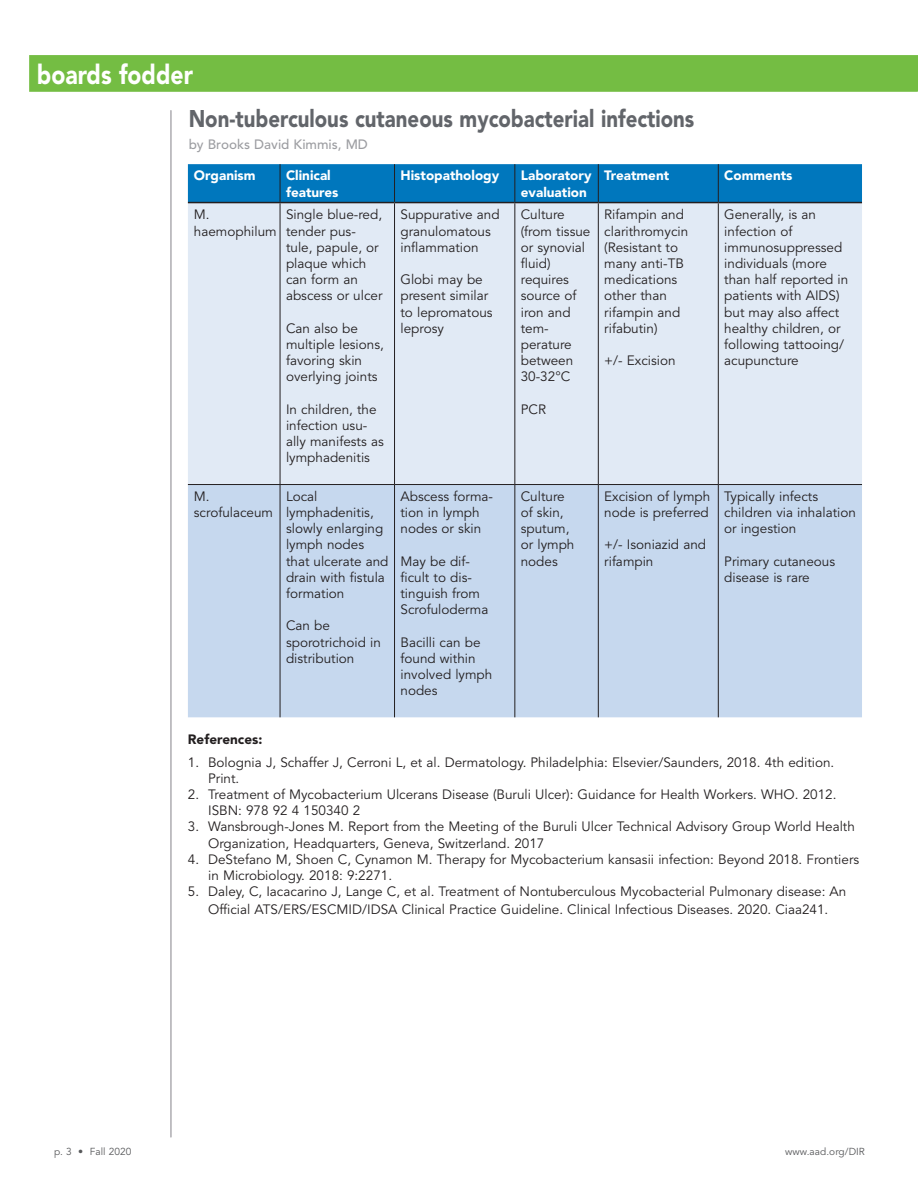
<style>
.page{position:relative;width:918px;height:1188px;background:#fff}
.page>*{position:absolute;margin:0;border:0;box-sizing:border-box;transform-origin:0 0}
.t1{font:900 27px "Avenir LT Std";color:#fff;scale:.85 1}
.t2{font:900 24px "Avenir LT Std";color:#62656a;scale:.85 1}
.t3{font:13.5px/16.2px "Avenir LT Std";color:#231f20}
.t4{font:900 13.5px/16.2px "Avenir LT Std";color:#fff}
.t5{font:500 13.5px "Avenir LT Std";color:#9d9ea2}
.t6{font:900 13.5px "Avenir LT Std";color:#231f20}
.t7{font:10.2px "Avenir LT Std";letter-spacing:.005em;color:#57585a}
</style>
<div class="page">
<hr style="left:170px;top:110px;width:2px;height:1027px;background:#bcbbbf">
<div style="left:29px;top:55px;width:889px;height:37px;background:#74bd43"></div>
<div style="left:188px;top:164px;width:674px;height:38px;background:#0077bd"></div>
<div style="left:188px;top:203px;width:674px;height:281px;background:#e1eaf5"></div>
<div style="left:188px;top:485px;width:674px;height:232px;background:#c6d8ee"></div>
<hr style="left:280px;top:164px;width:1px;height:38px;background:#231f20">
<hr style="left:394px;top:164px;width:1px;height:38px;background:#231f20">
<hr style="left:515px;top:164px;width:1px;height:38px;background:#231f20">
<hr style="left:598px;top:164px;width:1px;height:38px;background:#231f20">
<hr style="left:718px;top:164px;width:1px;height:38px;background:#231f20">
<hr style="left:280px;top:203px;width:1px;height:281px;background:#231f20">
<hr style="left:394px;top:203px;width:1px;height:281px;background:#231f20">
<hr style="left:515px;top:203px;width:1px;height:281px;background:#231f20">
<hr style="left:598px;top:203px;width:1px;height:281px;background:#231f20">
<hr style="left:718px;top:203px;width:1px;height:281px;background:#231f20">
<hr style="left:188px;top:484px;width:92px;height:1px;background:#231f20">
<hr style="left:280px;top:484px;width:115px;height:1px;background:#231f20">
<hr style="left:280px;top:485px;width:1px;height:232px;background:#231f20">
<hr style="left:395px;top:484px;width:120px;height:1px;background:#231f20">
<hr style="left:394px;top:485px;width:1px;height:232px;background:#231f20">
<hr style="left:515px;top:484px;width:83px;height:1px;background:#231f20">
<hr style="left:515px;top:485px;width:1px;height:232px;background:#231f20">
<hr style="left:598px;top:484px;width:120px;height:1px;background:#231f20">
<hr style="left:598px;top:485px;width:1px;height:232px;background:#231f20">
<hr style="left:718px;top:484px;width:144px;height:1px;background:#231f20">
<hr style="left:718px;top:485px;width:1px;height:232px;background:#231f20">
<hr style="left:188px;top:202px;width:92px;height:1px;background:#231f20">
<hr style="left:280px;top:202px;width:115px;height:1px;background:#231f20">
<hr style="left:395px;top:202px;width:120px;height:1px;background:#231f20">
<hr style="left:515px;top:202px;width:83px;height:1px;background:#231f20">
<hr style="left:598px;top:202px;width:120px;height:1px;background:#231f20">
<hr style="left:718px;top:202px;width:144px;height:1px;background:#231f20">
<h1 class="t1" style="left:37px;top:58px;width:185px">boards fodder</h1>
<h2 class="t2" style="left:189px;top:104px;width:596px">Non-tuberculous cutaneous mycobacterial infections</h2>
<p class="t5" style="left:189px;top:137px;width:181px">by Brooks David Kimmis, MD</p>
<p class="t4" style="left:194px;top:168px;width:63px">Organism</p>
<p class="t4" style="left:286px;top:168px;width:54px">Clinical features</p>
<p class="t4" style="left:401px;top:168px;width:100px">Histopathology</p>
<p class="t4" style="left:521px;top:168px;width:72px">Laboratory evaluation</p>
<p class="t4" style="left:604px;top:168px;width:66px">Treatment</p>
<p class="t4" style="left:724px;top:168px;width:70px">Comments</p>
<p class="t3" style="left:194px;top:207px;width:84px">M. haemophilum</p>
<p class="t3" style="left:286px;top:207px;width:98px">Single blue-red, tender pus&shy;tule, papule, or plaque which can form an abscess or ulcer</p>
<p class="t3" style="left:286px;top:320px;width:99px">Can also be multiple lesions, favoring skin overlying joints</p>
<p class="t3" style="left:286px;top:401px;width:99px">In children, the infection usu&shy;ally manifests as lymphadenitis</p>
<p class="t3" style="left:604px;top:207px;width:85px">Rifampin and clarithromycin (Resistant to many anti-TB medications other than rifampin and rifabutin)</p>
<p class="t3" style="left:604px;top:353px;width:73px">+/- Excision</p>
<p class="t3" style="left:724px;top:207px;width:126px">Generally, is an infection of immunosuppressed individuals (more than half reported in patients with AIDS) but may also affect healthy children, or following tattooing/ acupuncture</p>
<p class="t3" style="left:401px;top:207px;width:101px">Suppurative and granulomatous inflammation</p>
<p class="t3" style="left:401px;top:272px;width:94px">Globi may be present similar to lepromatous leprosy</p>
<p class="t3" style="left:521px;top:207px;width:71px">Culture (from tissue or synovial fluid) requires source of iron and tem&shy;perature between<br>30-32°C</p>
<p class="t3" style="left:521px;top:401px;width:27px">PCR</p>
<p class="t3" style="left:194px;top:488px;width:81px">M. scrofulaceum</p>
<p class="t3" style="left:286px;top:488px;width:104px">Local lymphadenitis, slowly enlarging lymph nodes that ulcerate and drain with fistula formation</p>
<p class="t3" style="left:286px;top:618px;width:96px">Can be sporotrichoid in distribution</p>
<p class="t3" style="left:400px;top:488px;width:94px">Abscess forma&shy;tion in lymph nodes or skin</p>
<p class="t3" style="left:400px;top:553px;width:89px">May be dif&shy;ficult to dis&shy;tinguish from<br>Scrofuloderma</p>
<p class="t3" style="left:400px;top:634px;width:93px">Bacilli can be found within involved lymph nodes</p>
<p class="t3" style="left:521px;top:488px;width:55px">Culture of skin, sputum, or lymph nodes</p>
<p class="t3" style="left:604px;top:488px;width:108px">Excision of lymph node is preferred</p>
<p class="t3" style="left:604px;top:537px;width:103px">+/- Isoniazid and rifampin</p>
<p class="t3" style="left:724px;top:488px;width:133px">Typically infects children via inhalation or ingestion</p>
<p class="t3" style="left:724px;top:553px;width:112px">Primary cutaneous disease is rare</p>
<p class="t6" style="left:188px;top:731px;width:76px">References:</p>
<p class="t3" style="left:208px;top:754px;width:628px;text-indent:-20px">1. Bolognia J, Schaffer J, Cerroni L, et al. Dermatology. Philadelphia: Elsevier/Saunders, 2018. 4th edition.<br>Print.</p>
<p class="t3" style="left:208px;top:787px;width:630px;text-indent:-20px">2. Treatment of Mycobacterium Ulcerans Disease (Buruli Ulcer): Guidance for Health Workers. WHO. 2012.<br>ISBN: 978 92 4 150340 2</p>
<p class="t3" style="left:208px;top:819px;width:648px;text-indent:-20px">3. Wansbrough-Jones M. Report from the Meeting of the Buruli Ulcer Technical Advisory Group World Health<br>Organization, Headquarters, Geneva, Switzerland. 2017</p>
<p class="t3" style="left:208px;top:852px;width:653px;text-indent:-20px">4. DeStefano M, Shoen C, Cynamon M. Therapy for Mycobacterium kansasii infection: Beyond 2018. Frontiers in Microbiology. 2018: 9:2271.</p>
<p class="t3" style="left:188px;top:883px;width:660px;line-height:18px;text-align:center">5. Daley, C, Iacacarino J, Lange C, et al. Treatment of Nontuberculous Mycobacterial Pulmonary disease: An<br>Official ATS/ERS/ESCMID/IDSA Clinical Practice Guideline. Clinical Infectious Diseases. 2020. Ciaa241.</p>
<p class="t7" style="left:54px;top:1146px;width:79px">p. 3 • Fall 2020</p>
<p class="t7" style="left:785px;top:1146px;width:81px">www.aad.org/DIR</p>
</div>
